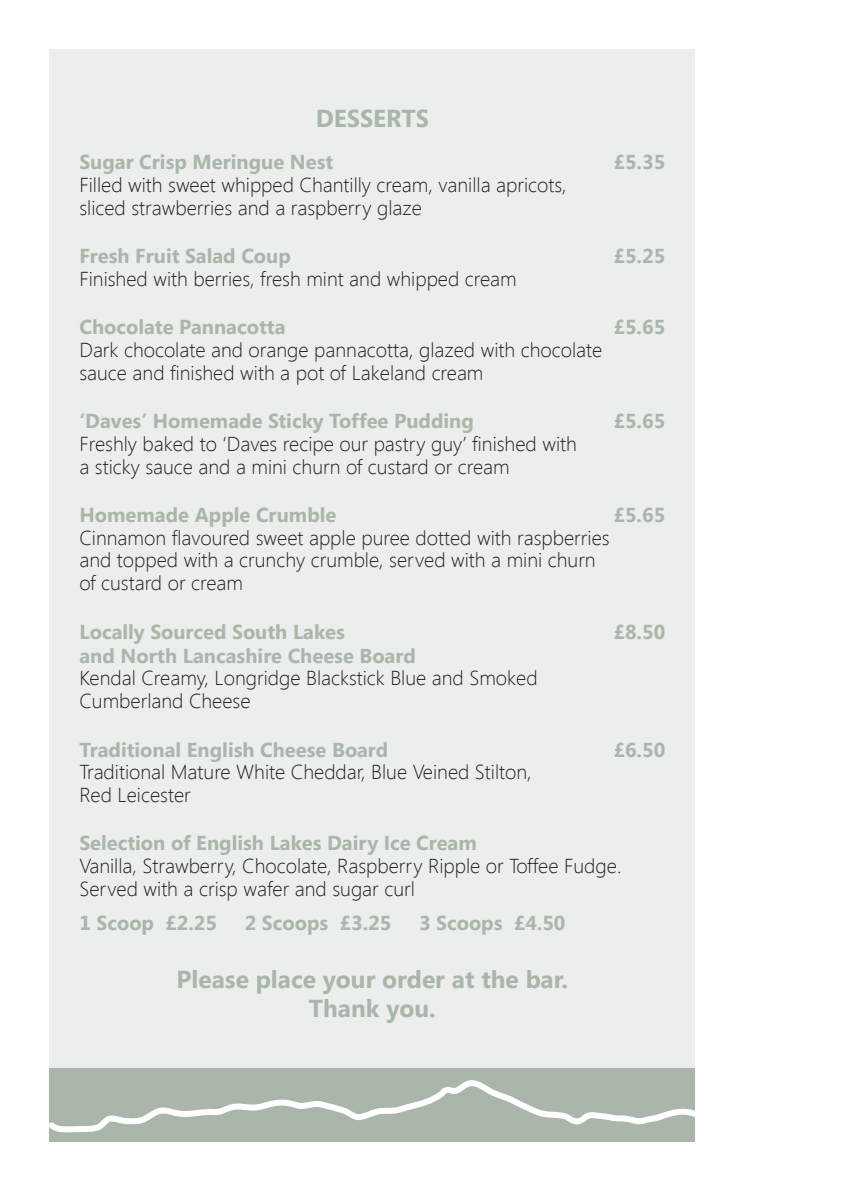
<style>
.page{position:relative;width:844px;height:1191px;background:#fff}
.page>*{position:absolute;margin:0;border:0;box-sizing:border-box;transform-origin:0 0}
.t1{font:700 24.5px "Segoe UI";color:#abb6ab}
.t2{font:300 20.12px "Segoe UI";color:#231f20}
.t3{font:700 20.12px "Segoe UI";color:#abb6ab}
</style>
<div class="page">
<div style="left:50px;top:1068px;width:644px;height:73px;background:#abb6ab"></div>
<svg style="left:50px;top:1080px;width:644px;height:53px"></svg>
<div style="left:50px;top:50px;width:644px;height:1018px;background:#ebeeec"></div>
<p class="t1" style="left:316px;top:101px;width:114px">DESSERTS</p>
<p class="t3" style="left:79px;top:148px;width:255px">Sugar Crisp Meringue Nest</p>
<p class="t3" style="left:613px;top:148px;width:53px">£5.35</p>
<p class="t2" style="left:79px;top:171px;width:488px">Filled with sweet whipped Chantilly cream, vanilla apricots,</p>
<p class="t2" style="left:79px;top:194px;width:344px">sliced strawberries and a raspberry glaze</p>
<p class="t3" style="left:79px;top:242px;width:213px">Fresh Fruit Salad Coup</p>
<p class="t3" style="left:613px;top:242px;width:53px">£5.25</p>
<p class="t2" style="left:79px;top:265px;width:438px">Finished with berries, fresh mint and whipped cream</p>
<p class="t3" style="left:79px;top:313px;width:207px">Chocolate Pannacotta</p>
<p class="t3" style="left:613px;top:313px;width:53px">£5.65</p>
<p class="t2" style="left:79px;top:336px;width:524px">Dark chocolate and orange pannacotta, glazed with chocolate</p>
<p class="t2" style="left:79px;top:359px;width:405px">sauce and finished with a pot of Lakeland cream</p>
<p class="t3" style="left:79px;top:406px;width:396px">‘Daves’ Homemade Sticky Toffee Pudding</p>
<p class="t3" style="left:613px;top:406px;width:53px">£5.65</p>
<p class="t2" style="left:79px;top:430px;width:499px">Freshly baked to ‘Daves recipe our pastry guy’ finished with</p>
<p class="t2" style="left:79px;top:452px;width:431px">a sticky sauce and a mini churn of custard or cream</p>
<p class="t3" style="left:79px;top:500px;width:258px">Homemade Apple Crumble</p>
<p class="t3" style="left:613px;top:500px;width:53px">£5.65</p>
<p class="t2" style="left:79px;top:523px;width:531px">Cinnamon flavoured sweet apple puree dotted with raspberries</p>
<p class="t2" style="left:79px;top:546px;width:517px">and topped with a crunchy crumble, served with a mini churn</p>
<p class="t2" style="left:79px;top:569px;width:165px">of custard or cream</p>
<p class="t3" style="left:79px;top:617px;width:267px">Locally Sourced South Lakes</p>
<p class="t3" style="left:613px;top:617px;width:53px">£8.50</p>
<p class="t3" style="left:79px;top:641px;width:338px">and North Lancashire Cheese Board</p>
<p class="t2" style="left:79px;top:664px;width:459px">Kendal Creamy, Longridge Blackstick Blue and Smoked</p>
<p class="t2" style="left:79px;top:687px;width:173px">Cumberland Cheese</p>
<p class="t3" style="left:79px;top:735px;width:310px">Traditional English Cheese Board</p>
<p class="t3" style="left:613px;top:735px;width:53px">£6.50</p>
<p class="t2" style="left:79px;top:758px;width:453px">Traditional Mature White Cheddar, Blue Veined Stilton,</p>
<p class="t2" style="left:79px;top:781px;width:113px">Red Leicester</p>
<p class="t3" style="left:79px;top:829px;width:399px">Selection of English Lakes Dairy Ice Cream</p>
<p class="t2" style="left:79px;top:852px;width:543px">Vanilla, Strawberry, Chocolate, Raspberry Ripple or Toffee Fudge.</p>
<p class="t2" style="left:79px;top:875px;width:337px">Served with a crisp wafer and sugar curl</p>
<p class="t3" style="left:79px;top:908px;width:139px">1 Scoop £2.25</p>
<p class="t3" style="left:245px;top:908px;width:148px">2 Scoops £3.25</p>
<p class="t3" style="left:419px;top:908px;width:148px">3 Scoops £4.50</p>
<p class="t1" style="left:176px;top:961px;width:393px">Please place your order at the bar.</p>
<p class="t1" style="left:309px;top:990px;width:128px">Thank you.</p>
</div>
